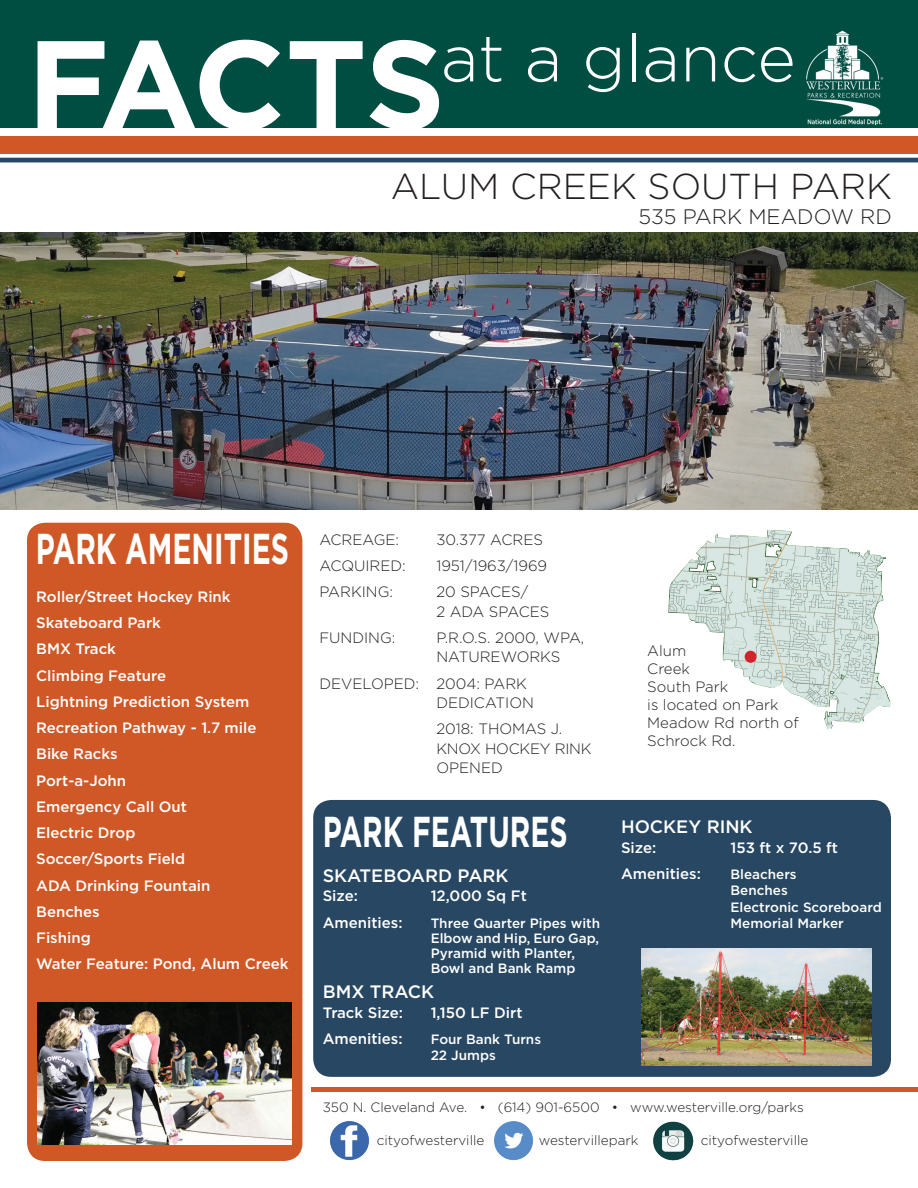
<style>
.page{position:relative;width:918px;height:1188px;background:#fff}
.page>*{position:absolute;margin:0;border:0;box-sizing:border-box;transform-origin:0 0}
.t1{font:300 66px "Gotham";color:#fff}
.t2{font:700 43.2px "Gotham";color:#fff;scale:.66 1}
.t3{font:300 36px "Gotham";color:#231f20}
.t4{font:300 21px "Gotham";color:#231f20}
.t5{font:500 18px "Gotham";color:#fff}
.t6{font:500 15px/26.2px "Gotham";color:#fff}
.t7{font:300 15px/18px "Gotham";color:#231f20}
.t8{font:500 13.5px/16.5px "Gotham";color:#fff}
.t9{font:300 13.5px "Gotham";color:#231f20}
.s1{font-weight:700;font-size:125.55px}
</style>
<div class="page">
<div style="left:0;top:0;width:918px;height:127px;background:#004d42"></div>
<img style="left:797px;top:30px;width:95px;height:98px">
<div style="left:0;top:136px;width:918px;height:17px;background:#d05827"></div>
<div style="left:27px;top:523px;width:275px;height:638px;background:#d05827;border-radius:18px"></div>
<img style="left:330px;top:1121px;width:39px;height:40px">
<img style="left:494px;top:1121px;width:39px;height:40px">
<img style="left:653px;top:1121px;width:40px;height:40px">
<img style="left:668px;top:530px;width:223px;height:199px">
<div style="left:311px;top:1087px;width:607px;height:5px;background:#d05827"></div>
<hr style="left:0;top:158px;width:918px;height:4px;background:#274762">
<div style="left:313px;top:800px;width:578px;height:277px;background:#274762;border-radius:18px"></div>
<div style="left:745px;top:651px;width:12px;height:12px;background:#d1232a;border-radius:50%"></div>
<img style="left:641px;top:948px;width:231px;height:118px">
<img style="left:38px;top:1002px;width:254px;height:142px">
<img style="left:0;top:233px;width:918px;height:276px">
<h1 class="t1" style="left:27px;top:16px;width:770px"><span class="s1">FACTS</span>at a glance</h1>
<h3 class="t3" style="left:391px;top:163px;width:503px">ALUM CREEK SOUTH PARK</h3>
<h3 class="t4" style="left:638px;top:203px;width:255px">535 PARK MEADOW RD</h3>
<h2 class="t2" style="left:36px;top:520px;width:385px">PARK AMENITIES</h2>
<p class="t6" style="left:36px;top:583px;width:254px">Roller/Street Hockey Rink<br>Skateboard Park<br>BMX Track<br>Climbing Feature<br>Lightning Prediction System<br>Recreation Pathway - 1.7 mile<br>Bike Racks<br>Port-a-John<br>Emergency Call Out<br>Electric Drop<br>Soccer/Sports Field<br>ADA Drinking Fountain<br>Benches<br>Fishing<br>Water Feature: Pond, Alum Creek</p>
<p class="t7" style="left:319px;top:530px;width:81px">ACREAGE:</p>
<p class="t7" style="left:436px;top:530px;width:108px">30.377 ACRES</p>
<p class="t7" style="left:319px;top:556px;width:88px">ACQUIRED:</p>
<p class="t7" style="left:436px;top:556px;width:112px">1951/1963/1969</p>
<p class="t7" style="left:319px;top:582px;width:75px">PARKING:</p>
<p class="t7" style="left:436px;top:582px;width:115px;line-height:19.5px">20 SPACES/<br>2 ADA SPACES</p>
<p class="t7" style="left:319px;top:628px;width:78px">FUNDING:</p>
<p class="t7" style="left:436px;top:627px;width:150px;line-height:19.5px">P.R.O.S. 2000, WPA,<br>NATUREWORKS</p>
<p class="t7" style="left:436px;top:673px;width:99px;line-height:19.5px;text-indent:-117px">DEVELOPED: 2004: PARK<br>DEDICATION</p>
<p class="t7" style="left:436px;top:719px;width:157px;line-height:19.5px">2018: THOMAS J.<br>KNOX HOCKEY RINK<br>OPENED</p>
<h2 class="t2" style="left:323px;top:803px;width:373px">PARK FEATURES</h2>
<p class="t5" style="left:323px;top:864px;width:187px">SKATEBOARD PARK</p>
<p class="t6" style="left:323px;top:883px;width:37px">Size:</p>
<p class="t6" style="left:431px;top:883px;width:98px">12,000 Sq Ft</p>
<p class="t6" style="left:323px;top:909px;width:81px">Amenities:</p>
<p class="t8" style="left:431px;top:915px;width:171px;line-height:15px">Three Quarter Pipes with<br>Elbow and Hip, Euro Gap,<br>Pyramid with Planter,<br>Bowl and Bank Ramp</p>
<p class="t5" style="left:323px;top:980px;width:113px">BMX TRACK</p>
<p class="t6" style="left:323px;top:999px;width:82px">Track Size:</p>
<p class="t6" style="left:431px;top:999px;width:93px">1,150 LF Dirt</p>
<p class="t6" style="left:323px;top:1025px;width:81px">Amenities:</p>
<p class="t8" style="left:431px;top:1031px;width:112px">Four Bank Turns<br>22 Jumps</p>
<p class="t7" style="left:647px;top:642px;width:153px">Alum<br>Creek<br>South Park<br>is located on Park<br>Meadow Rd north of<br>Schrock Rd.</p>
<p class="t5" style="left:621px;top:815px;width:133px">HOCKEY RINK</p>
<p class="t6" style="left:621px;top:834px;width:37px">Size:</p>
<p class="t6" style="left:730px;top:834px;width:109px">153 ft x 70.5 ft</p>
<p class="t6" style="left:621px;top:860px;width:81px">Amenities:</p>
<p class="t8" style="left:730px;top:866px;width:153px">Bleachers<br>Benches<br>Electronic Scoreboard<br>Memorial Marker</p>
<p class="t9" style="left:323px;top:1099px;width:483px">350 N. Cleveland Ave. • (614) 901-6500 • www.westerville.org/parks</p>
<p class="t9" style="left:377px;top:1132px;width:109px">cityofwesterville</p>
<p class="t9" style="left:539px;top:1132px;width:101px">westervillepark</p>
<p class="t9" style="left:701px;top:1132px;width:109px">cityofwesterville</p>
</div>
